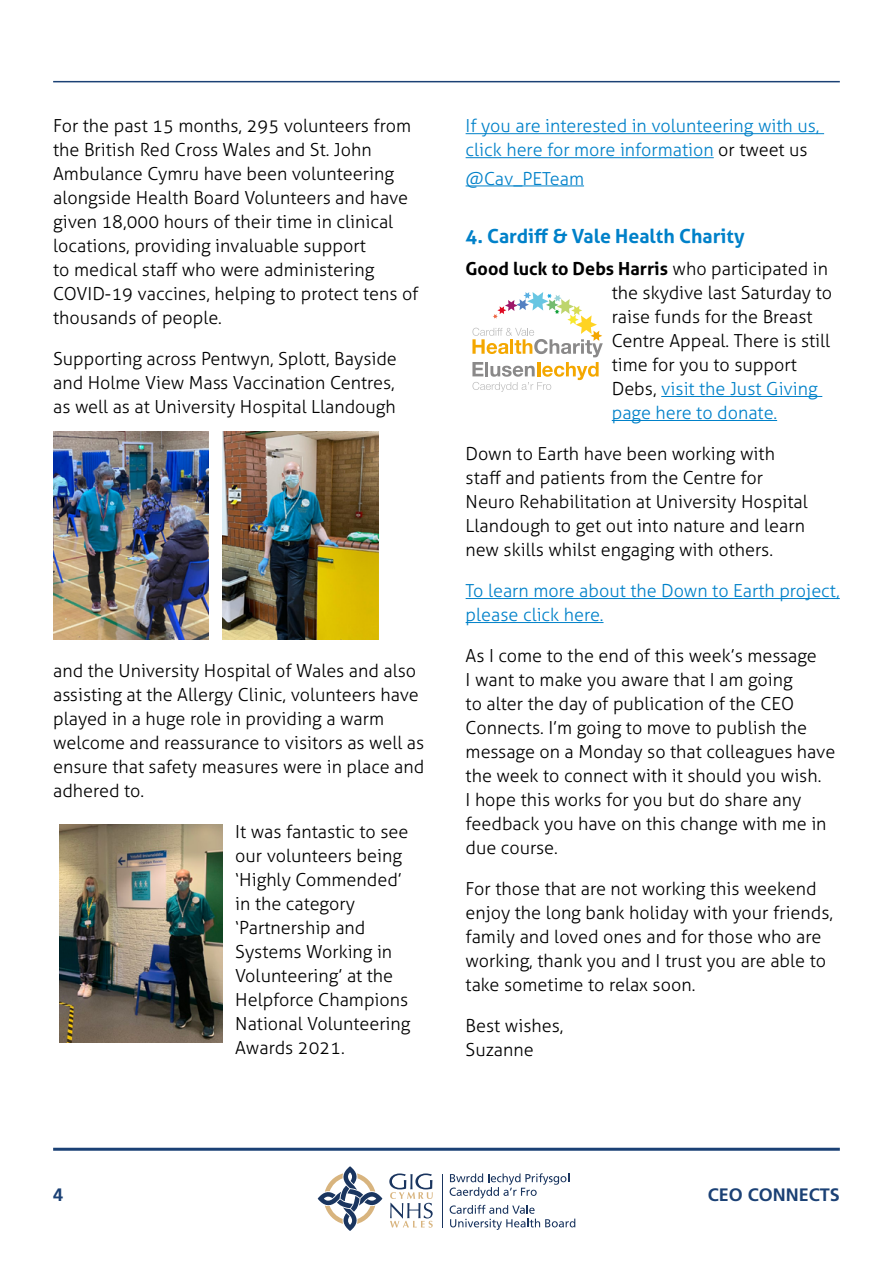
<style>
.page{position:relative;width:893px;height:1263px;background:#fff}
.page>*{position:absolute;margin:0;border:0;box-sizing:border-box;transform-origin:0 0}
.t1{font:700 19.5px "Aller";color:#0081c9}
.t2{font:300 18px/24px "Aller";color:#000}
.t3{font:300 18px/24px "Aller";color:#0081c9}
.t4{font:700 18px "Frutiger";color:#1b4175}
.s1{color:#000}
.s2{font-weight:700}
.s3{color:#0081c9}
</style>
<div class="page">
<hr style="left:53px;top:81px;width:787px;height:1px;background:#1b4175">
<svg style="left:318px;top:1166px;width:64px;height:65px"></svg>
<svg style="left:389px;top:1173px;width:44px;height:54px"></svg>
<hr style="left:442px;top:1173px;width:1px;height:54px;background:#1a355f">
<svg style="left:450px;top:1173px;width:119px;height:25px"></svg>
<svg style="left:450px;top:1205px;width:125px;height:25px"></svg>
<hr style="left:53px;top:1148px;width:787px;height:3px;background:#1b4175">
<hr style="left:466px;top:133px;width:358px;height:1px;background:#0081c9">
<hr style="left:466px;top:157px;width:248px;height:1px;background:#0081c9">
<hr style="left:466px;top:185px;width:118px;height:1px;background:#0081c9">
<hr style="left:661px;top:396px;width:161px;height:1px;background:#0081c9">
<hr style="left:612px;top:420px;width:165px;height:1px;background:#0081c9">
<hr style="left:466px;top:598px;width:374px;height:1px;background:#0081c9">
<hr style="left:466px;top:622px;width:137px;height:1px;background:#0081c9">
<svg style="left:472px;top:292px;width:131px;height:100px"></svg>
<img style="left:53px;top:432px;width:156px;height:207px">
<img style="left:223px;top:432px;width:155px;height:207px">
<img style="left:59px;top:825px;width:164px;height:218px">
<p class="t2" style="left:53px;top:114px;width:367px">For the past 15 months, 295 volunteers from the British Red Cross Wales and St. John Ambulance Cymru have been volunteering alongside Health Board Volunteers and have given 18,000 hours of their time in clinical locations, providing invaluable support<br>to medical staff who were administering COVID-19 vaccines, helping to protect tens of thousands of people.</p>
<p class="t2" style="left:53px;top:347px;width:345px;text-align:justify">Supporting across Pentwyn, Splott, Bayside and Holme View Mass Vaccination Centres, as well as at University Hospital Llandough</p>
<p class="t2" style="left:53px;top:659px;width:373px">and the University Hospital of Wales and also assisting at the Allergy Clinic, volunteers have played in a huge role in providing a warm welcome and reassurance to visitors as well as ensure that safety measures were in place and adhered to.</p>
<p class="t2" style="left:235px;top:820px;width:177px">It was fantastic to see our volunteers being ‘Highly Commended’ in the category ‘Partnership and<br>Systems Working in<br>Volunteering’ at the<br>Helpforce Champions<br>National Volunteering<br>Awards 2021.</p>
<p class="t3" style="left:466px;top:114px;width:355px">If you are interested in volunteering with us, click here for more information <span class="s1">or tweet us</span></p>
<p class="t3" style="left:466px;top:166px;width:120px">@Cav_PETeam</p>
<p class="t1" style="left:466px;top:224px;width:280px">4. Cardiff &amp; Vale Health Charity</p>
<p class="t2" style="left:612px;top:257px;width:222px;text-indent:-146px"><span class="s2">Good luck to Debs Harris</span> who participated in the skydive last Saturday to raise funds for the Breast<br>Centre Appeal. There is still time for you to support<br>Debs, <span class="s3">visit the Just Giving page here to donate.</span></p>
<p class="t2" style="left:466px;top:442px;width:344px">Down to Earth have been working with staff and patients from the Centre for Neuro Rehabilitation at University Hospital Llandough to get out into nature and learn new skills whilst engaging with others.</p>
<p class="t3" style="left:466px;top:579px;width:376px">To learn more about the Down to Earth project, please click here.</p>
<p class="t2" style="left:466px;top:644px;width:371px">As I come to the end of this week’s message<br>I want to make you aware that I am going<br>to alter the day of publication of the CEO Connects. I’m going to move to publish the message on a Monday so that colleagues have the week to connect with it should you wish.<br>I hope this works for you but do share any feedback you have on this change with me in due course.</p>
<p class="t2" style="left:466px;top:877px;width:369px">For those that are not working this weekend enjoy the long bank holiday with your friends, family and loved ones and for those who are working, thank you and I trust you are able to take sometime to relax soon.</p>
<p class="t2" style="left:466px;top:1014px;width:99px">Best wishes,<br>Suzanne</p>
<p class="t4" style="left:53px;top:1184px;width:12px">4</p>
<p class="t4" style="left:708px;top:1184px;width:134px">CEO CONNECTS</p>
</div>
